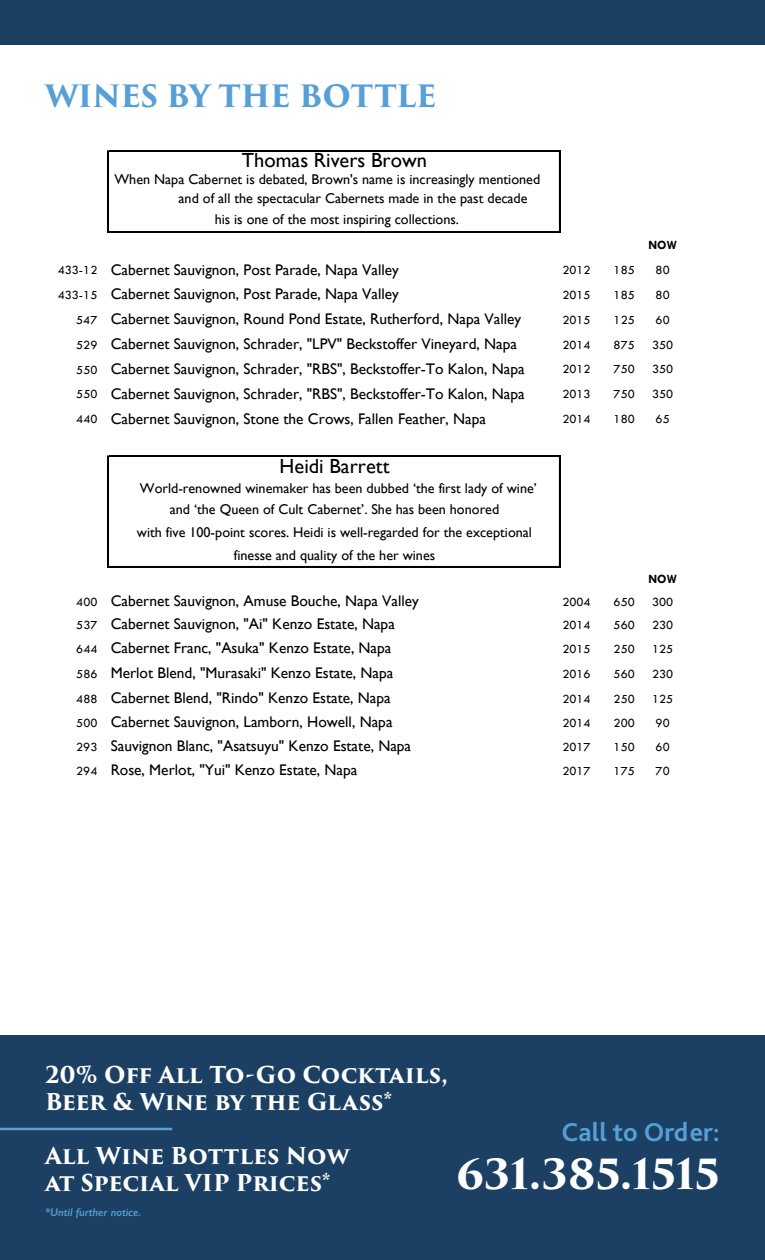
<style>
.page{position:relative;width:765px;height:1260px;background:#1b4064}
.page>*{position:absolute;margin:0;border:0;box-sizing:border-box;transform-origin:0 0}
.t1{font:700 40.5px "Trajan Pro 3";color:#fff}
.t2{font:700 30px "Trajan Pro 3";letter-spacing:-.01em;color:#56a0d5}
.t3{font:700 27px "Bliss Pro";color:#56a0d5}
.t4{font:700 22.62px/27.1px "Trajan Pro 3";letter-spacing:-.005em;color:#fff}
.t5{font:20.5px "Gill Sans";color:#000}
.t6{font:15.38px "Gill Sans";color:#000}
.t7{font:14.12px/18.6px "Gill Sans";color:#000;text-align:center}
.t8{font:12.75px "Tw Cen";color:#000}
.t9{font:700 12.75px "Tw Cen";letter-spacing:-.005em;color:#000}
.t10{font:italic 600 11.25px "Gill Sans";color:#56a0d5}
.s1{font-family:"Tw Cen";font-size:12.75px}
</style>
<div class="page">
<hr style="left:0;top:1128px;width:172px;height:2px;background:#56a0d5">
<div style="left:0;top:45px;width:765px;height:990px;background:#fff"></div>
<hr style="left:107px;top:151px;width:2px;height:82px;background:#000">
<hr style="left:559px;top:152px;width:2px;height:81px;background:#000">
<hr style="left:107px;top:456px;width:2px;height:112px;background:#000">
<hr style="left:559px;top:457px;width:2px;height:111px;background:#000">
<hr style="left:109px;top:151px;width:452px;height:1px;background:#000">
<hr style="left:109px;top:231px;width:452px;height:2px;background:#000">
<hr style="left:109px;top:456px;width:452px;height:1px;background:#000">
<hr style="left:109px;top:566px;width:452px;height:2px;background:#000">
<p class="t2" style="left:45px;top:74px;width:393px">WINES BY THE BOTTLE</p>
<p class="t5" style="left:242px;top:149px;width:187px">Thomas Rivers Brown</p>
<p class="t7" style="left:179px;top:170px;width:363px;text-align:left;text-indent:-64px">When Napa Cabernet is debated, Brown's name is increasingly mentioned and of all the spectacular Cabernets made in the past decade</p>
<p class="t7" style="left:215px;top:211px;width:246px">his is one of the most inspiring collections.</p>
<p class="t9" style="left:649px;top:237px;width:30px">NOW</p>
<p class="t6" style="left:58px;top:260px;width:343px"><span class="s1">433-12</span> Cabernet Sauvignon, Post Parade, Napa Valley</p>
<p class="t8" style="left:562px;top:262px;width:30px">2012</p>
<p class="t8" style="left:614px;top:262px;width:23px">185</p>
<p class="t8" style="left:656px;top:262px;width:16px">80</p>
<p class="t6" style="left:58px;top:285px;width:343px"><span class="s1">433-15</span> Cabernet Sauvignon, Post Parade, Napa Valley</p>
<p class="t8" style="left:562px;top:287px;width:30px">2015</p>
<p class="t8" style="left:614px;top:287px;width:23px">185</p>
<p class="t8" style="left:656px;top:287px;width:16px">80</p>
<p class="t6" style="left:76px;top:310px;width:447px"><span class="s1">547</span> Cabernet Sauvignon, Round Pond Estate, Rutherford, Napa Valley</p>
<p class="t8" style="left:562px;top:312px;width:30px">2015</p>
<p class="t8" style="left:614px;top:312px;width:23px">125</p>
<p class="t8" style="left:656px;top:312px;width:16px">60</p>
<p class="t6" style="left:76px;top:335px;width:442px"><span class="s1">529</span> Cabernet Sauvignon, Schrader, "LPV" Beckstoffer Vineyard, Napa</p>
<p class="t8" style="left:562px;top:337px;width:30px">2014</p>
<p class="t8" style="left:614px;top:337px;width:23px">875</p>
<p class="t8" style="left:652px;top:337px;width:23px">350</p>
<p class="t6" style="left:76px;top:360px;width:450px"><span class="s1">550</span> Cabernet Sauvignon, Schrader, "RBS", Beckstoffer-To Kalon, Napa</p>
<p class="t8" style="left:562px;top:362px;width:30px">2012</p>
<p class="t8" style="left:614px;top:362px;width:23px">750</p>
<p class="t8" style="left:652px;top:362px;width:23px">350</p>
<p class="t6" style="left:76px;top:385px;width:450px"><span class="s1">550</span> Cabernet Sauvignon, Schrader, "RBS", Beckstoffer-To Kalon, Napa</p>
<p class="t8" style="left:562px;top:387px;width:30px">2013</p>
<p class="t8" style="left:614px;top:387px;width:23px">750</p>
<p class="t8" style="left:652px;top:387px;width:23px">350</p>
<p class="t6" style="left:76px;top:410px;width:411px"><span class="s1">440</span> Cabernet Sauvignon, Stone the Crows, Fallen Feather, Napa</p>
<p class="t8" style="left:562px;top:412px;width:30px">2014</p>
<p class="t8" style="left:614px;top:412px;width:23px">180</p>
<p class="t8" style="left:656px;top:412px;width:16px">65</p>
<p class="t5" style="left:280px;top:455px;width:111px">Heidi Barrett</p>
<p class="t7" style="left:140px;top:477px;width:399px;line-height:21.4px">World-renowned winemaker has been dubbed ‘the first lady of wine’ and ‘the Queen of Cult Cabernet’. She has been honored</p>
<p class="t7" style="left:137px;top:521px;width:397px;line-height:23.2px">with five 100-point scores. Heidi is well-regarded for the exceptional finesse and quality of the her wines</p>
<p class="t9" style="left:649px;top:571px;width:30px">NOW</p>
<p class="t6" style="left:76px;top:592px;width:344px"><span class="s1">400</span> Cabernet Sauvignon, Amuse Bouche, Napa Valley</p>
<p class="t8" style="left:562px;top:595px;width:30px">2004</p>
<p class="t8" style="left:614px;top:595px;width:23px">650</p>
<p class="t8" style="left:652px;top:595px;width:23px">300</p>
<p class="t6" style="left:76px;top:615px;width:320px"><span class="s1">537</span> Cabernet Sauvignon, "Ai" Kenzo Estate, Napa</p>
<p class="t8" style="left:562px;top:618px;width:30px">2014</p>
<p class="t8" style="left:614px;top:618px;width:23px">560</p>
<p class="t8" style="left:652px;top:618px;width:23px">230</p>
<p class="t6" style="left:76px;top:639px;width:317px"><span class="s1">644</span> Cabernet Franc, "Asuka" Kenzo Estate, Napa</p>
<p class="t8" style="left:562px;top:641px;width:30px">2015</p>
<p class="t8" style="left:614px;top:641px;width:23px">250</p>
<p class="t8" style="left:652px;top:641px;width:23px">125</p>
<p class="t6" style="left:76px;top:664px;width:319px"><span class="s1">586</span> Merlot Blend, "Murasaki" Kenzo Estate, Napa</p>
<p class="t8" style="left:562px;top:666px;width:30px">2016</p>
<p class="t8" style="left:614px;top:666px;width:23px">560</p>
<p class="t8" style="left:652px;top:666px;width:23px">230</p>
<p class="t6" style="left:76px;top:689px;width:316px"><span class="s1">488</span> Cabernet Blend, "Rindo" Kenzo Estate, Napa</p>
<p class="t8" style="left:562px;top:691px;width:30px">2014</p>
<p class="t8" style="left:614px;top:691px;width:23px">250</p>
<p class="t8" style="left:652px;top:691px;width:23px">125</p>
<p class="t6" style="left:76px;top:713px;width:318px"><span class="s1">500</span> Cabernet Sauvignon, Lamborn, Howell, Napa</p>
<p class="t8" style="left:562px;top:715px;width:30px">2014</p>
<p class="t8" style="left:614px;top:715px;width:23px">200</p>
<p class="t8" style="left:656px;top:715px;width:16px">90</p>
<p class="t6" style="left:76px;top:737px;width:336px"><span class="s1">293</span> Sauvignon Blanc, "Asatsuyu" Kenzo Estate, Napa</p>
<p class="t8" style="left:562px;top:740px;width:30px">2017</p>
<p class="t8" style="left:614px;top:740px;width:23px">150</p>
<p class="t8" style="left:656px;top:740px;width:16px">60</p>
<p class="t6" style="left:76px;top:761px;width:283px"><span class="s1">294</span> Rose, Merlot, "Yui" Kenzo Estate, Napa</p>
<p class="t8" style="left:562px;top:764px;width:30px">2017</p>
<p class="t8" style="left:614px;top:764px;width:23px">175</p>
<p class="t8" style="left:656px;top:764px;width:16px">70</p>
<h3 class="t4" style="left:45px;top:1062px;width:404px">20% Off All To-Go Cocktails,<br>Beer &amp; Wine by the Glass*</h3>
<h3 class="t4" style="left:45px;top:1143px;width:306px">All Wine Bottles Now at Special VIP Prices*</h3>
<p class="t10" style="left:45px;top:1205px;width:97px">*Until further notice.</p>
<h3 class="t3" style="left:561px;top:1115px;width:160px">Call to Order:</h3>
<h1 class="t1" style="left:456px;top:1144px;width:265px">631.385.1515</h1>
</div>
